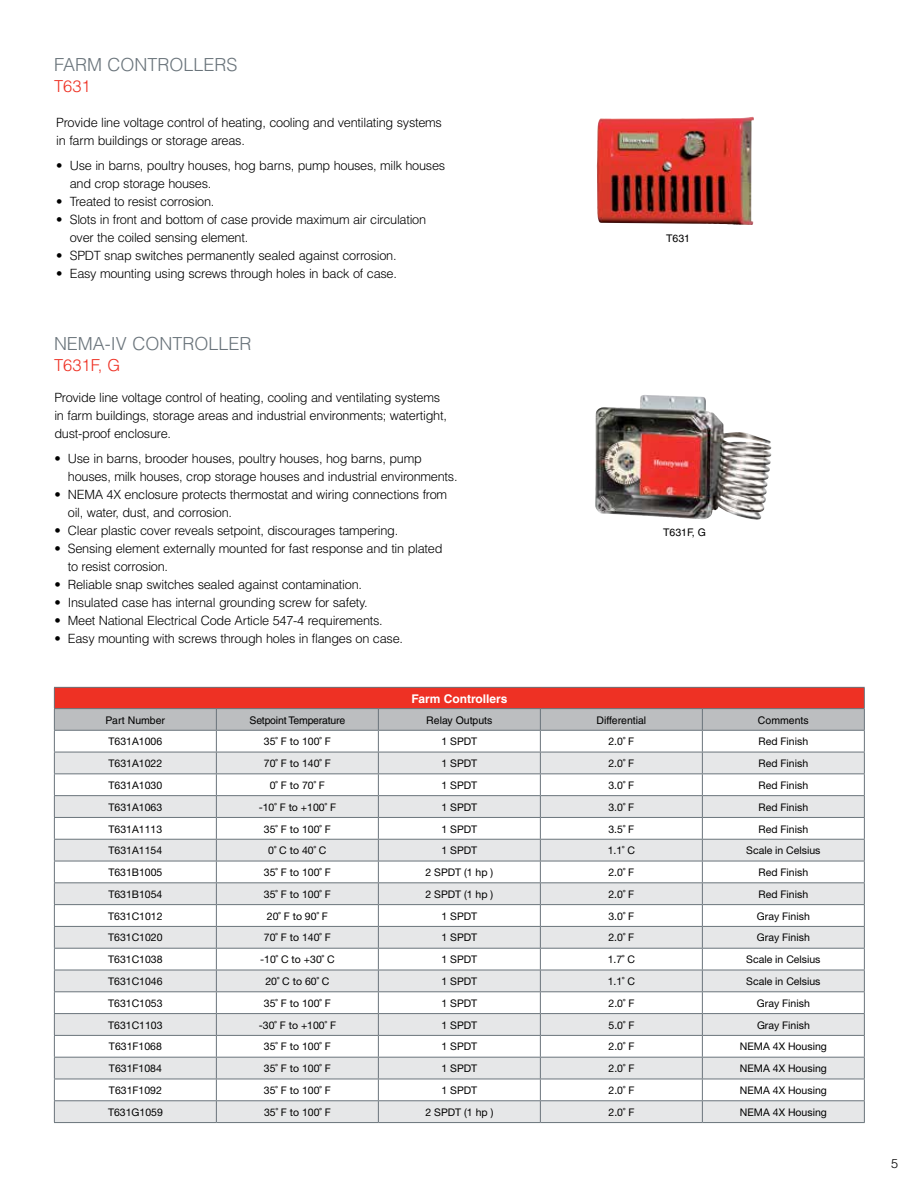
<style>
.page{position:relative;width:918px;height:1188px;background:#fff}
.page>*{position:absolute;margin:0;border:0;box-sizing:border-box;transform-origin:0 0}
.t1{font:300 18px "Helvetica";color:#6a747b}
.t2{font:300 16.5px "Helvetica";color:#ee3124}
.t3{font:300 12.75px/18px "Helvetica";letter-spacing:-.02em;color:#000}
.t4{font:700 12px "Helvetica";color:#fff}
.t5{font:10.5px "Helvetica Neue";color:#000}
.t6{font:10.5px "Helvetica";color:#000}
.t7{font:10.5px "Helvetica";letter-spacing:-.02em;color:#000}
</style>
<div class="page">
<img style="left:595px;top:396px;width:173px;height:124px">
<hr style="left:54px;top:687px;width:162px;height:1px;background:#6a747b">
<hr style="left:216px;top:687px;width:162px;height:1px;background:#6a747b">
<hr style="left:378px;top:687px;width:162px;height:1px;background:#6a747b">
<hr style="left:540px;top:687px;width:162px;height:1px;background:#6a747b">
<hr style="left:702px;top:687px;width:163px;height:1px;background:#6a747b">
<svg style="left:54px;top:688px;width:811px;height:434px"></svg>
<hr style="left:54px;top:1122px;width:162px;height:1px;background:#6a747b">
<hr style="left:216px;top:1122px;width:162px;height:1px;background:#6a747b">
<hr style="left:378px;top:1122px;width:162px;height:1px;background:#6a747b">
<hr style="left:540px;top:1122px;width:162px;height:1px;background:#6a747b">
<hr style="left:702px;top:1122px;width:163px;height:1px;background:#6a747b">
<img style="left:597px;top:117px;width:157px;height:108px">
<h1 class="t1" style="left:54px;top:54px;width:183px">Farm co ntro llers</h1>
<p class="t2" style="left:54px;top:76px;width:38px">T631</p>
<p class="t3" style="left:56px;top:113px;width:387px">Provide line voltage control of heating, cooling and ventilating systems in farm buildings or storage areas.</p>
<p class="t3" style="left:70px;top:156px;width:377px;text-indent:-14px">• Use in barns, poultry houses, hog barns, pump houses, milk houses and crop storage houses.</p>
<p class="t3" style="left:56px;top:192px;width:160px">• Treated to resist corrosion.</p>
<p class="t3" style="left:70px;top:210px;width:358px;text-indent:-14px">• Slots in front and bottom of case provide maximum air circulation over the coiled sensing element.</p>
<p class="t3" style="left:56px;top:246px;width:342px">• SPDT snap switches permanently sealed against corrosion.</p>
<p class="t3" style="left:56px;top:264px;width:342px">• Easy mounting using screws through holes in back of case.</p>
<h1 class="t1" style="left:54px;top:333px;width:27px">nema</h1>
<h1 class="t1" style="left:105px;top:333px;width:148px">-iv Controller</h1>
<p class="t2" style="left:54px;top:355px;width:65px">T631F, G</p>
<p class="t3" style="left:54px;top:388px;width:394px">Provide line voltage control of heating, cooling and ventilating systems in farm buildings, storage areas and industrial environments; watertight, dust-proof enclosure.</p>
<p class="t3" style="left:68px;top:450px;width:391px;text-indent:-14px">• Use in barns, brooder houses, poultry houses, hog barns, pump houses, milk houses, crop storage houses and industrial environments.</p>
<p class="t3" style="left:68px;top:486px;width:381px;text-indent:-14px">• N EMA 4X enclosure protects thermostat and wiring connections from oil, water, dust, and corrosion.</p>
<p class="t3" style="left:54px;top:522px;width:346px">• C lear plastic cover reveals setpoint, discourages tampering.</p>
<p class="t3" style="left:68px;top:540px;width:376px;text-indent:-14px">• Sensing element externally mounted for fast response and tin plated to resist corrosion.</p>
<p class="t3" style="left:54px;top:576px;width:309px">• Reliable snap switches sealed against contamination.</p>
<p class="t3" style="left:54px;top:594px;width:315px">• I nsulated case has internal grounding screw for safety.</p>
<p class="t3" style="left:54px;top:612px;width:330px">• Meet National Electrical Code Article 547-4 requirements.</p>
<p class="t3" style="left:54px;top:630px;width:350px">• Easy mounting with screws through holes in flanges on case.</p>
<p class="t4" style="left:411px;top:691px;width:98px">Farm Controllers</p>
<p class="t6" style="left:666px;top:233px;width:25px">T631</p>
<p class="t6" style="left:663px;top:527px;width:44px">T631F, G</p>
<p class="t6" style="left:106px;top:714px;width:61px">Part Number</p>
<p class="t7" style="left:250px;top:714px;width:97px">Setpoint Temperature</p>
<p class="t6" style="left:426px;top:714px;width:68px">Relay Outputs</p>
<p class="t6" style="left:596px;top:714px;width:51px">Differential</p>
<p class="t6" style="left:758px;top:714px;width:52px">Comments</p>
<p class="t5" style="left:109px;top:735px;width:55px">T631A1006</p>
<p class="t5" style="left:264px;top:735px;width:68px">35˚ F to 100˚ F</p>
<p class="t5" style="left:441px;top:735px;width:37px">1 SPDT</p>
<p class="t5" style="left:608px;top:735px;width:27px">2.0˚ F</p>
<p class="t5" style="left:759px;top:735px;width:51px">Red Finish</p>
<p class="t5" style="left:109px;top:757px;width:55px">T631A1022</p>
<p class="t5" style="left:264px;top:757px;width:68px">70˚ F to 140˚ F</p>
<p class="t5" style="left:441px;top:757px;width:37px">1 SPDT</p>
<p class="t5" style="left:608px;top:757px;width:27px">2.0˚ F</p>
<p class="t5" style="left:759px;top:757px;width:51px">Red Finish</p>
<p class="t5" style="left:109px;top:779px;width:55px">T631A1030</p>
<p class="t5" style="left:270px;top:779px;width:57px">0˚ F to 70˚ F</p>
<p class="t5" style="left:441px;top:779px;width:37px">1 SPDT</p>
<p class="t5" style="left:608px;top:779px;width:27px">3.0˚ F</p>
<p class="t5" style="left:759px;top:779px;width:51px">Red Finish</p>
<p class="t5" style="left:109px;top:801px;width:55px">T631A1063</p>
<p class="t5" style="left:259px;top:801px;width:79px">-10˚ F to +100˚ F</p>
<p class="t5" style="left:441px;top:801px;width:37px">1 SPDT</p>
<p class="t5" style="left:608px;top:801px;width:27px">3.0˚ F</p>
<p class="t5" style="left:759px;top:801px;width:51px">Red Finish</p>
<p class="t5" style="left:109px;top:823px;width:55px">T631A1113</p>
<p class="t5" style="left:264px;top:823px;width:68px">35˚ F to 100˚ F</p>
<p class="t5" style="left:441px;top:823px;width:37px">1 SPDT</p>
<p class="t5" style="left:608px;top:823px;width:27px">3.5˚ F</p>
<p class="t5" style="left:759px;top:823px;width:51px">Red Finish</p>
<p class="t5" style="left:109px;top:844px;width:55px">T631A1154</p>
<p class="t5" style="left:268px;top:844px;width:60px">0˚ C to 40˚ C</p>
<p class="t5" style="left:441px;top:844px;width:37px">1 SPDT</p>
<p class="t5" style="left:608px;top:844px;width:29px">1.1˚ C</p>
<p class="t5" style="left:746px;top:844px;width:76px">Scale in Celsius</p>
<p class="t5" style="left:108px;top:866px;width:56px">T631B1005</p>
<p class="t5" style="left:264px;top:866px;width:68px">35˚ F to 100˚ F</p>
<p class="t5" style="left:425px;top:866px;width:69px">2 SPDT (1 hp )</p>
<p class="t5" style="left:608px;top:866px;width:27px">2.0˚ F</p>
<p class="t5" style="left:759px;top:866px;width:51px">Red Finish</p>
<p class="t5" style="left:108px;top:888px;width:56px">T631B1054</p>
<p class="t5" style="left:264px;top:888px;width:68px">35˚ F to 100˚ F</p>
<p class="t5" style="left:425px;top:888px;width:69px">2 SPDT (1 hp )</p>
<p class="t5" style="left:608px;top:888px;width:27px">2.0˚ F</p>
<p class="t5" style="left:759px;top:888px;width:51px">Red Finish</p>
<p class="t5" style="left:108px;top:910px;width:56px">T631C1012</p>
<p class="t5" style="left:267px;top:910px;width:63px">20˚ F to 90˚ F</p>
<p class="t5" style="left:442px;top:910px;width:37px">1 SPDT</p>
<p class="t5" style="left:608px;top:910px;width:27px">3.0˚ F</p>
<p class="t5" style="left:757px;top:910px;width:54px">Gray Finish</p>
<p class="t5" style="left:108px;top:931px;width:56px">T631C1020</p>
<p class="t5" style="left:264px;top:931px;width:68px">70˚ F to 140˚ F</p>
<p class="t5" style="left:442px;top:931px;width:37px">1 SPDT</p>
<p class="t5" style="left:608px;top:931px;width:27px">2.0˚ F</p>
<p class="t5" style="left:757px;top:931px;width:54px">Gray Finish</p>
<p class="t5" style="left:108px;top:953px;width:56px">T631C1038</p>
<p class="t5" style="left:260px;top:953px;width:76px">-10˚ C to +30˚ C</p>
<p class="t5" style="left:442px;top:953px;width:37px">1 SPDT</p>
<p class="t5" style="left:608px;top:953px;width:29px">1.7˚ C</p>
<p class="t5" style="left:746px;top:953px;width:76px">Scale in Celsius</p>
<p class="t5" style="left:108px;top:975px;width:56px">T631C1046</p>
<p class="t5" style="left:265px;top:975px;width:66px">20˚ C to 60˚ C</p>
<p class="t5" style="left:442px;top:975px;width:37px">1 SPDT</p>
<p class="t5" style="left:608px;top:975px;width:29px">1.1˚ C</p>
<p class="t5" style="left:746px;top:975px;width:76px">Scale in Celsius</p>
<p class="t5" style="left:108px;top:997px;width:56px">T631C1053</p>
<p class="t5" style="left:264px;top:997px;width:68px">35˚ F to 100˚ F</p>
<p class="t5" style="left:442px;top:997px;width:37px">1 SPDT</p>
<p class="t5" style="left:609px;top:997px;width:27px">2.0˚ F</p>
<p class="t5" style="left:757px;top:997px;width:54px">Gray Finish</p>
<p class="t5" style="left:108px;top:1019px;width:56px">T631C1103</p>
<p class="t5" style="left:259px;top:1019px;width:79px">-30˚ F to +100˚ F</p>
<p class="t5" style="left:442px;top:1019px;width:37px">1 SPDT</p>
<p class="t5" style="left:609px;top:1019px;width:27px">5.0˚ F</p>
<p class="t5" style="left:757px;top:1019px;width:54px">Gray Finish</p>
<p class="t5" style="left:109px;top:1040px;width:54px">T631F1068</p>
<p class="t5" style="left:264px;top:1040px;width:68px">35˚ F to 100˚ F</p>
<p class="t5" style="left:442px;top:1040px;width:37px">1 SPDT</p>
<p class="t5" style="left:609px;top:1040px;width:27px">2.0˚ F</p>
<p class="t5" style="left:740px;top:1040px;width:88px">NEMA 4X Housing</p>
<p class="t5" style="left:109px;top:1062px;width:54px">T631F1084</p>
<p class="t5" style="left:264px;top:1062px;width:68px">35˚ F to 100˚ F</p>
<p class="t5" style="left:442px;top:1062px;width:37px">1 SPDT</p>
<p class="t5" style="left:609px;top:1062px;width:27px">2.0˚ F</p>
<p class="t5" style="left:740px;top:1062px;width:88px">NEMA 4X Housing</p>
<p class="t5" style="left:109px;top:1084px;width:54px">T631F1092</p>
<p class="t5" style="left:264px;top:1084px;width:68px">35˚ F to 100˚ F</p>
<p class="t5" style="left:442px;top:1084px;width:37px">1 SPDT</p>
<p class="t5" style="left:609px;top:1084px;width:27px">2.0˚ F</p>
<p class="t5" style="left:740px;top:1084px;width:88px">NEMA 4X Housing</p>
<p class="t5" style="left:108px;top:1106px;width:56px">T631G1059</p>
<p class="t5" style="left:264px;top:1106px;width:68px">35˚ F to 100˚ F</p>
<p class="t5" style="left:426px;top:1106px;width:69px">2 SPDT (1 hp )</p>
<p class="t5" style="left:609px;top:1106px;width:27px">2.0˚ F</p>
<p class="t5" style="left:740px;top:1106px;width:88px">NEMA 4X Housing</p>
<p class="t3" style="left:891px;top:1154px;width:9px">5</p>
</div>
